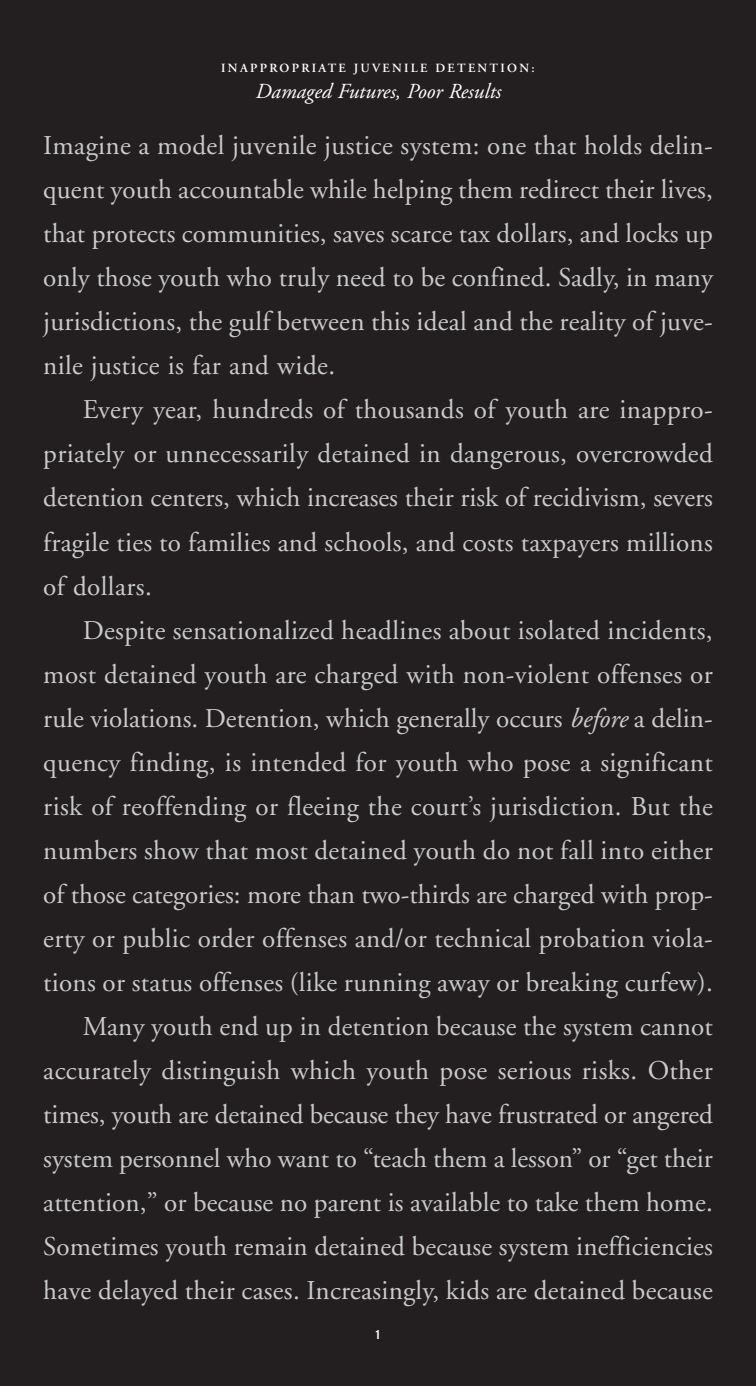
<style>
.page{position:relative;width:756px;height:1386px;background:#231f20}
.page>*{position:absolute;margin:0;border:0;box-sizing:border-box;transform-origin:0 0}
.t1{font:27.12px/44.1px "Adobe Garamond";letter-spacing:.01em;color:#c9cacc;text-align:justify}
.t2{font:italic 21.35px "Adobe Garamond";color:#fff}
.t3{font:600 12.6px "Adobe Garamond";letter-spacing:.185em;color:#fff}
.t4{font:700 12.25px "Trade Gothic";color:#fff}
.s1{font-style:italic}
</style>
<div class="page">
<p class="t3" style="left:221px;top:63px;width:315px">INAPPROPRIATE JUVENILE DETENTION:</p>
<p class="t2" style="left:255px;top:83px;width:247px">Damaged Futures, Poor Results</p>
<p class="t1" style="left:43px;top:126px;width:671px">Imagine a model juvenile justice system: one that holds delin&shy;quent youth accountable while helping them redirect their lives, that protects communities, saves scarce tax dollars, and locks up only those youth who truly need to be confined. Sadly, in many jurisdictions, the gulf between this ideal and the reality of juve&shy;nile justice is far and wide.</p>
<p class="t1" style="left:43px;top:390px;width:671px;text-indent:39px">Every year, hundreds of thousands of youth are inappro&shy;priately or unnecessarily detained in dangerous, overcrowded detention centers, which increases their risk of recidivism, severs fragile ties to families and schools, and costs taxpayers millions of dollars.</p>
<p class="t1" style="left:43px;top:610px;width:671px;text-align:right">Despite sensationalized headlines about isolated incidents, most detained youth are charged with non-violent offenses or rule violations. Detention, which generally occurs <span class="s1">before</span> a delin&shy;quency finding, is intended for youth who pose a significant risk of reoffending or fleeing the court’s jurisdiction. But the numbers show that most detained youth do not fall into either of those categories: more than two-thirds are charged with prop&shy;erty or public order offenses and/or technical probation viola&shy;tions or status offenses (like running away or breaking curfew).<br>Many youth end up in detention because the system cannot accurately distinguish which youth pose serious risks. Other times, youth are detained because they have frustrated or angered system personnel who want to “teach them a lesson” or “get their attention,” or because no parent is available to take them home.<br>Sometimes youth remain detained because system inefficiencies have delayed their cases. Increasingly, kids are detained because</p>
<p class="t4" style="left:375px;top:1330px;width:8px">1</p>
</div>
